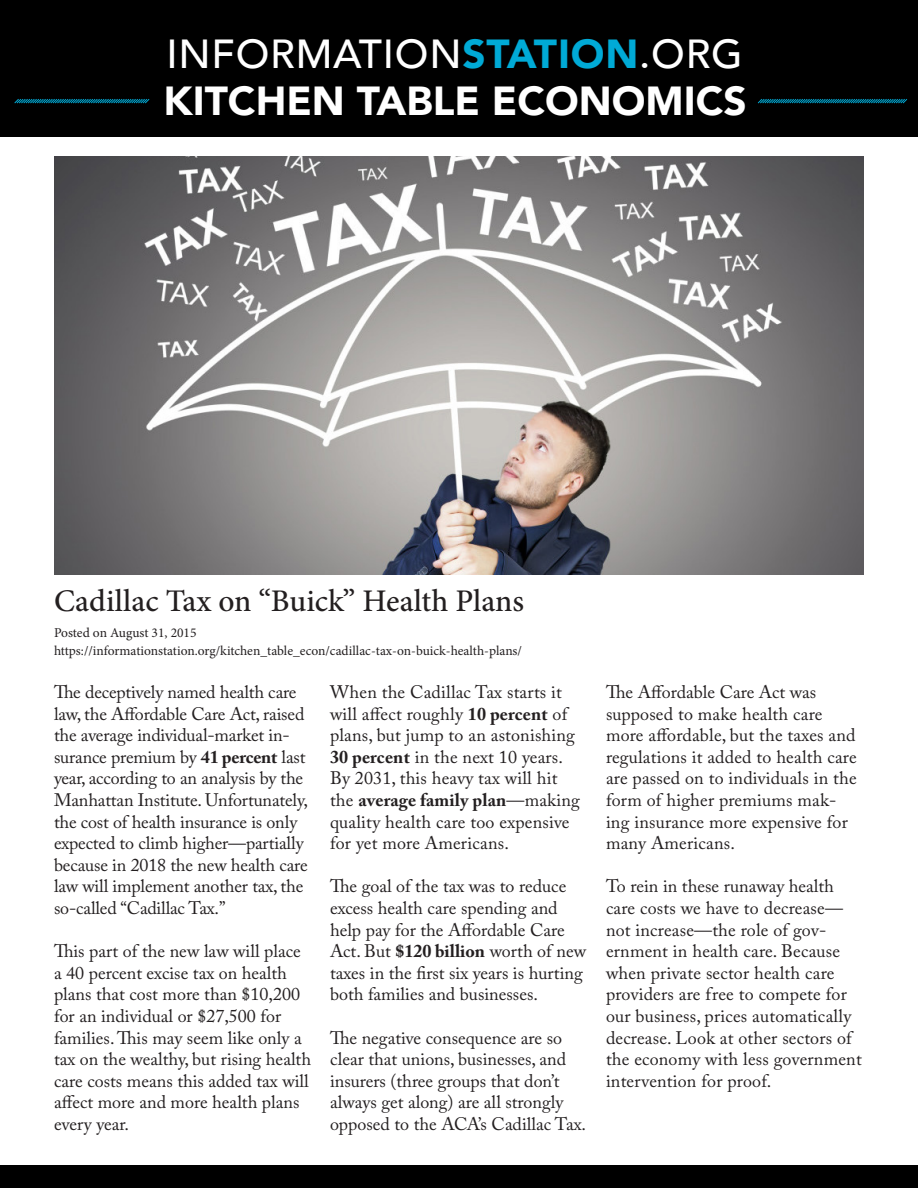
<style>
.page{position:relative;width:918px;height:1188px;background:#fff}
.page>*{position:absolute;margin:0;border:0;box-sizing:border-box;transform-origin:0 0}
.t1{font:500 40.5px "Avenir";letter-spacing:.02em;color:#fff}
.t2{font:900 40.5px "Avenir";color:#fff}
.t3{font:500 31.5px "Minion Pro";color:#231f20}
.t4{font:18px/21.6px "Adobe Caslon Pro";color:#231f20}
.t5{font:13.5px "Minion Pro";color:#231f20}
.s1{font-weight:900;color:#00aad6}
.s2{font-weight:700}
</style>
<div class="page">
<div style="left:0;top:0;width:918px;height:137px;background:#000"></div>
<svg style="left:14px;top:99px;width:136px;height:5px"></svg>
<svg style="left:757px;top:99px;width:151px;height:5px"></svg>
<div style="left:0;top:1166px;width:918px;height:22px;background:#000"></div>
<img style="left:54px;top:156px;width:810px;height:418px">
<p class="t1" style="left:166px;top:19px;width:578px">INFORMATION<span class="s1">STATION</span>.ORG</p>
<p class="t2" style="left:164px;top:66px;width:585px">KITCHEN TABLE ECONOMICS</p>
<p class="t3" style="left:54px;top:580px;width:472px">Cadillac Tax on “Buick” Health Plans</p>
<p class="t5" style="left:54px;top:623px;width:144px">Posted on August 31, 2015</p>
<p class="t5" style="left:54px;top:641px;width:470px">https://informationstation.org/kitchen_table_econ/cadillac-tax-on-buick-health-plans/</p>
<p class="t4" style="left:54px;top:681px;width:255px">The deceptively named health care law, the Affordable Care Act, raised the average individual-market in&shy;surance premium by <span class="s2">41 percent</span> last year, according to an analysis by the Manhattan Institute. Unfortunately, the cost of health insurance is only expected to climb higher—partially because in 2018 the new health care law will implement another tax, the so-called “Cadillac Tax.”</p>
<p class="t4" style="left:54px;top:940px;width:259px">This part of the new law will place a 40 percent excise tax on health plans that cost more than $10,200 for an individual or $27,500 for families. This may seem like only a tax on the wealthy, but rising health care costs means this added tax will affect more and more health plans every year.</p>
<p class="t4" style="left:330px;top:681px;width:251px">When the Cadillac Tax starts it will affect roughly <span class="s2">10 percent</span> of plans, but jump to an astonishing<br><span class="s2">30 percent</span> in the next 10 years.<br>By 2031, this heavy tax will hit the <span class="s2">average family plan</span>—making quality health care too expensive for yet more Americans.</p>
<p class="t4" style="left:330px;top:875px;width:258px">The goal of the tax was to reduce excess health care spending and help pay for the Affordable Care<br>Act. But <span class="s2">$120 billion</span> worth of new taxes in the first six years is hurting both families and businesses.</p>
<p class="t4" style="left:330px;top:1027px;width:258px">The negative consequence are so clear that unions, businesses, and insurers (three groups that don’t always get along) are all strongly opposed to the ACA’s Cadillac Tax.</p>
<p class="t4" style="left:606px;top:681px;width:252px">The Affordable Care Act was supposed to make health care more affordable, but the taxes and regulations it added to health care are passed on to individuals in the form of higher premiums mak&shy;ing insurance more expensive for many Americans.</p>
<p class="t4" style="left:606px;top:875px;width:257px">To rein in these runaway health care costs we have to decrease— not increase—the role of gov&shy;ernment in health care. Because when private sector health care providers are free to compete for our business, prices automatically decrease. Look at other sectors of the economy with less government intervention for proof.</p>
</div>
